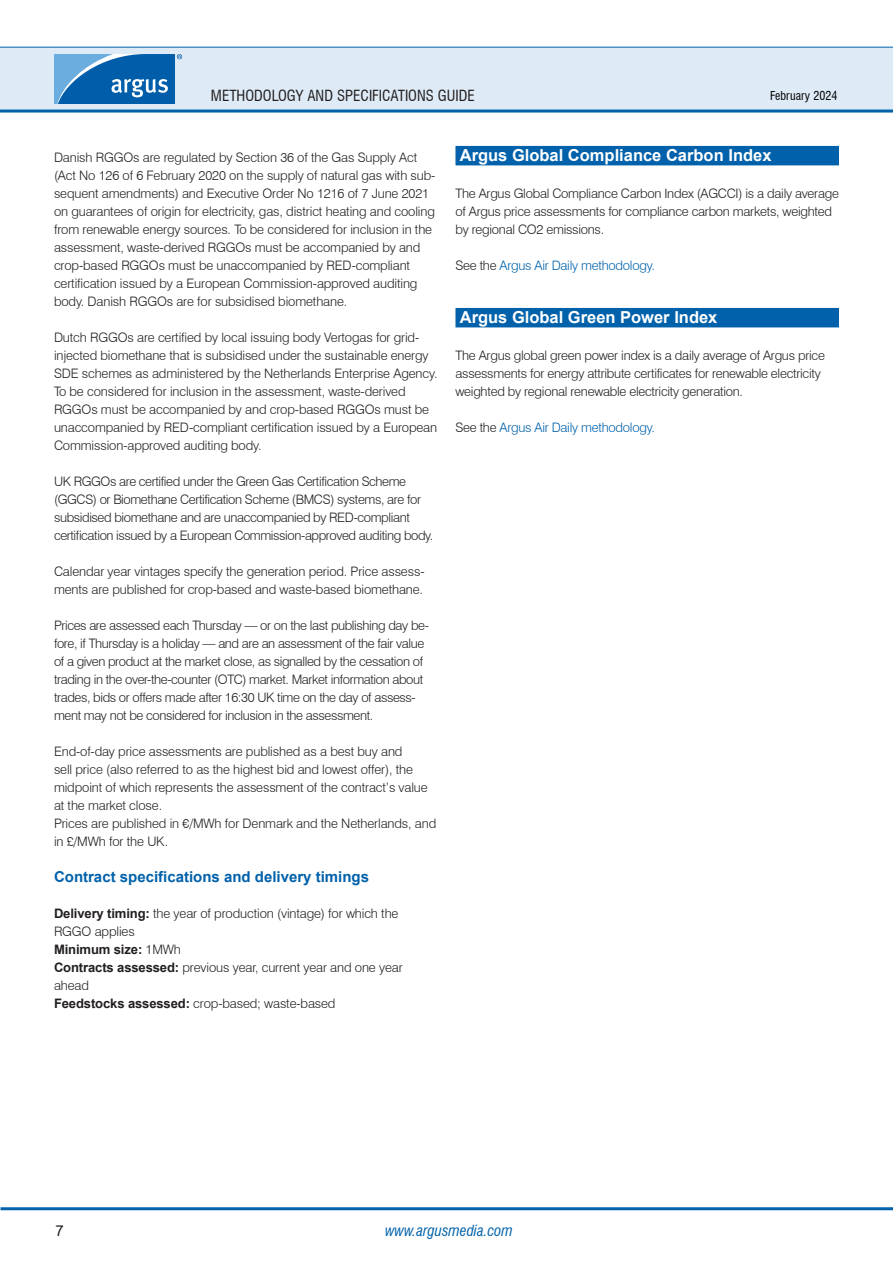
<style>
.page{position:relative;width:893px;height:1263px;background:#fff}
.page>*{position:absolute;margin:0;border:0;box-sizing:border-box;transform-origin:0 0}
.H1_-_Section_header_-_WOB{font:700 16.5px "Arial";color:#fff}
.H2_-_Bold_headline_-_old_H4{font:700 15px "Arial";color:#0161aa}
.t1{font:condensed 15px "Swiss 721 BT";color:#231f20}
.t2{font:italic condensed 15px "Swiss 721 BT";color:#0161aa}
.t3{font:15px "Arial";color:#231f20}
.P1_-_Body_Text{font:300 13.05px/18px "Swiss 721 BT";letter-spacing:-.01em;color:#231f20}
.P1_-_Body_Text-2{font:300 13.05px/18px "Swiss 721 BT";letter-spacing:-.03em;color:#231f20}
.P1_-_Body_Text-3{font:300 13.05px "Swiss 721 BT";letter-spacing:-.02em;color:#0161aa}
.P1_-_Body_Text-4{font:700 13.05px "Arial";letter-spacing:-.01em;color:#231f20}
.t4{font:condensed 12px "Swiss 721 BT";color:#000}
.s1{font-family:"Arial";font-weight:700}
.s2{font-family:"Swiss 721 BT";font-weight:300}
.s3{color:#231f20}
</style>
<div class="page">
<div style="left:0;top:47px;width:893px;height:64px;background:#deebf7"></div>
<hr style="left:0;top:110px;width:893px;height:3px;background:#0161aa">
<hr style="left:0;top:47px;width:893px;height:1px;background:#0161aa">
<hr style="left:1px;top:1207px;width:892px;height:3px;background:#0161aa">
<svg style="left:54px;top:54px;width:128px;height:50px;background:#3883c0"></svg>
<div style="left:455px;top:146px;width:384px;height:19px;background:#0161aa"></div>
<div style="left:455px;top:308px;width:384px;height:19px;background:#0161aa"></div>
<p class="t1" style="left:211px;top:86px;width:265px">METHODOLOGY AND SPECIFICATIONS GUIDE</p>
<p class="t4" style="left:770px;top:88px;width:69px">February 2024</p>
<p class="P1_-_Body_Text" style="left:54px;top:148px;width:383px">Danish RGGOs are regulated by Section 36 of the Gas Supply Act (Act No 126 of 6 February 2020 on the supply of natural gas with sub&shy;sequent amendments) and Executive Order No 1216 of 7 June 2021 on guarantees of origin for electricity, gas, district heating and cooling from renewable energy sources. To be considered for inclusion in the assessment, waste-derived RGGOs must be accompanied by and crop-based RGGOs must be unaccompanied by RED-compliant certification issued by a European Commission-approved auditing body. Danish RGGOs are for subsidised biomethane.</p>
<p class="P1_-_Body_Text" style="left:54px;top:328px;width:385px">Dutch RGGOs are certified by local issuing body Vertogas for grid&shy;injected biomethane that is subsidised under the sustainable energy SDE schemes as administered by the Netherlands Enterprise Agency.<br>To be considered for inclusion in the assessment, waste-derived RGGOs must be accompanied by and crop-based RGGOs must be unaccompanied by RED-compliant certification issued by a European Commission-approved auditing body.</p>
<p class="P1_-_Body_Text-2" style="left:54px;top:472px;width:381px">UK RGGOs are certified under the Green Gas Certification Scheme (GGCS) or Biomethane Certification Scheme (BMCS) systems, are for subsidised biomethane and are unaccompanied by RED-compliant certification issued by a European Commission-approved auditing body.</p>
<p class="P1_-_Body_Text" style="left:54px;top:562px;width:372px">Calendar year vintages specify the generation period. Price assess&shy;ments are published for crop-based and waste-based biomethane.</p>
<p class="P1_-_Body_Text-2" style="left:54px;top:616px;width:376px">Prices are assessed each Thursday — or on the last publishing day be&shy;fore, if Thursday is a holiday — and are an assessment of the fair value of a given product at the market close, as signalled by the cessation of trading in the over-the-counter (OTC) market. Market information about trades, bids or offers made after 16:30 UK time on the day of assess&shy;ment may not be considered for inclusion in the assessment.</p>
<p class="P1_-_Body_Text" style="left:54px;top:742px;width:375px">End-of-day price assessments are published as a best buy and<br>sell price (also referred to as the highest bid and lowest offer), the midpoint of which represents the assessment of the contract’s value at the market close.</p>
<p class="P1_-_Body_Text" style="left:54px;top:814px;width:384px">Prices are published in €/MWh for Denmark and the Netherlands, and in £/MWh for the UK.</p>
<p class="H2_-_Bold_headline_-_old_H4" style="left:54px;top:866px;width:317px">Contract specifications and delivery timings</p>
<p class="P1_-_Body_Text" style="left:54px;top:904px;width:346px"><span class="s1">Delivery timing:</span> the year of production (vintage) for which the<br>RGGO applies</p>
<p class="P1_-_Body_Text-4" style="left:54px;top:940px;width:129px">Minimum size: <span class="s2">1MWh</span></p>
<p class="P1_-_Body_Text" style="left:54px;top:958px;width:350px"><span class="s1">Contracts assessed:</span> previous year, current year and one year ahead</p>
<p class="P1_-_Body_Text" style="left:54px;top:994px;width:283px"><span class="s1">Feedstocks assessed:</span> crop-based; waste-based</p>
<p class="H1_-_Section_header_-_WOB" style="left:460px;top:144px;width:313px">Argus Global Compliance Carbon Index</p>
<p class="P1_-_Body_Text" style="left:455px;top:184px;width:385px">The Argus Global Compliance Carbon Index (AGCCI) is a daily average of Argus price assessments for compliance carbon markets, weighted by regional CO2 emissions.</p>
<p class="P1_-_Body_Text-3" style="left:455px;top:257px;width:201px"><span class="s3">See the</span> Argus Air Daily methodology.</p>
<p class="H1_-_Section_header_-_WOB" style="left:460px;top:306px;width:259px">Argus Global Green Power Index</p>
<p class="P1_-_Body_Text" style="left:455px;top:346px;width:371px">The Argus global green power index is a daily average of Argus price assessments for energy attribute certificates for renewable electricity weighted by regional renewable electricity generation.</p>
<p class="P1_-_Body_Text-3" style="left:455px;top:419px;width:201px"><span class="s3">See the</span> Argus Air Daily methodology.</p>
<p class="t3" style="left:55px;top:1220px;width:10px">7</p>
<p class="t2" style="left:385px;top:1221px;width:129px">www.argusmedia.com</p>
</div>
